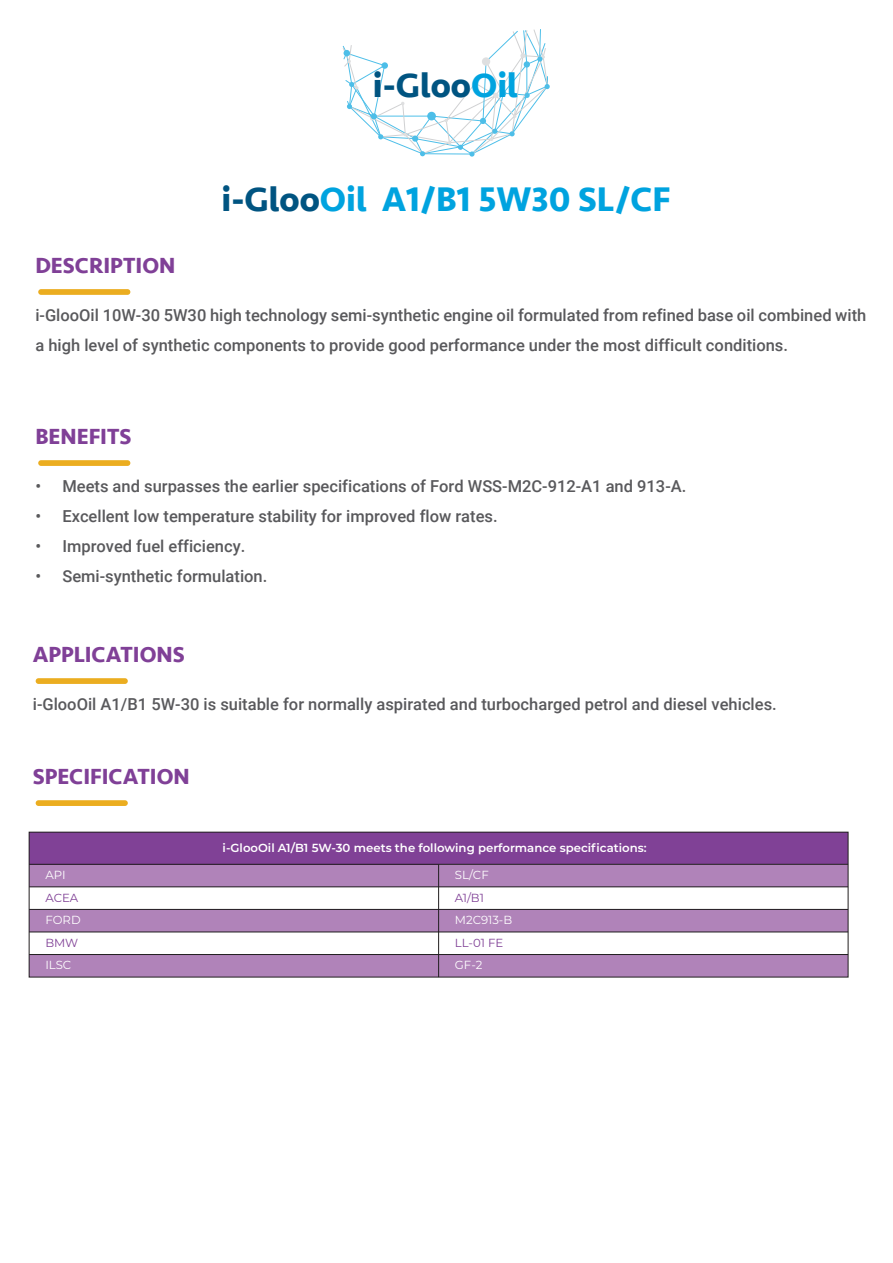
<style>
.page{position:relative;width:893px;height:1263px;background:#fff}
.page>*{position:absolute;margin:0;border:0;box-sizing:border-box;transform-origin:0 0}
.t1{font:700 35.1px "Seravek";color:#00a3df}
.t2{font:700 35.1px "Seravek";color:#005481}
.t3{font:700 22.5px "Seravek";color:#804097}
.t4{font:500 16.5px/30px "Roboto";color:#59595c}
.t5{font:600 11.7px "Montserrat";color:#fff}
.t6{font:11.7px "Montserrat";color:#fff}
.t7{font:11.7px "Montserrat";color:#804196}
.s1{color:#00a3df}
.s2{color:#005481}
</style>
<div class="page">
<svg style="left:343px;top:29px;width:207px;height:128px"></svg>
<div style="left:427px;top:112px;width:9px;height:8px;background:#4dbee8;border-radius:50%"></div>
<div style="left:38px;top:289px;width:92px;height:6px;background:#ebad20;border-radius:3px"></div>
<div style="left:38px;top:460px;width:92px;height:6px;background:#ebad20;border-radius:3px"></div>
<div style="left:36px;top:678px;width:92px;height:6px;background:#ebad20;border-radius:3px"></div>
<div style="left:36px;top:800px;width:92px;height:6px;background:#ebad20;border-radius:3px"></div>
<div style="left:29px;top:864px;width:410px;height:23px;background:#b083b9"></div>
<div style="left:29px;top:909px;width:410px;height:23px;background:#b083b9"></div>
<div style="left:29px;top:954px;width:410px;height:23px;background:#b083b9"></div>
<div style="left:439px;top:954px;width:409px;height:23px;background:#b083b9"></div>
<div style="left:29px;top:832px;width:819px;height:32px;background:#804196"></div>
<div style="left:439px;top:864px;width:409px;height:23px;background:#b083b9"></div>
<div style="left:439px;top:909px;width:409px;height:23px;background:#b083b9"></div>
<hr style="left:29px;top:864px;width:819px;height:1px;background:#211e1f">
<hr style="left:29px;top:886px;width:819px;height:1px;background:#211e1f">
<hr style="left:29px;top:909px;width:819px;height:1px;background:#211e1f">
<hr style="left:29px;top:954px;width:819px;height:1px;background:#211e1f">
<hr style="left:29px;top:931px;width:819px;height:1px;background:#211e1f">
<div style="left:29px;top:832px;width:819px;height:145px;border:1px solid #211e1f"></div>
<hr style="left:438px;top:864px;width:1px;height:113px;background:#211e1f">
<h1 class="t2" style="left:373px;top:57px;width:146px">i-Gloo<span class="s1">Oil</span></h1>
<h1 class="t1" style="left:222px;top:171px;width:451px"><span class="s2">i-Gloo</span>Oil A1/B1 5W30 SL/CF</h1>
<h2 class="t3" style="left:35px;top:248px;width:142px">DESCRIPTION</h2>
<p class="t4" style="left:35px;top:300px;width:832px">i-GlooOil 10W-30 5W30 high technology semi-synthetic engine oil formulated from refined base oil combined with a high level of synthetic components to provide good performance under the most difficult conditions.</p>
<h2 class="t3" style="left:35px;top:419px;width:98px">BENEFITS</h2>
<p class="t4" style="left:35px;top:471px;width:652px">• Meets and surpasses the earlier specifications of Ford WSS-M2C-912-A1 and 913-A.</p>
<p class="t4" style="left:35px;top:501px;width:464px">• Excellent low temperature stability for improved flow rates.</p>
<p class="t4" style="left:35px;top:531px;width:212px">• Improved fuel efficiency.</p>
<p class="t4" style="left:35px;top:561px;width:234px">• Semi-synthetic formulation.</p>
<h2 class="t3" style="left:33px;top:637px;width:153px">APPLICATIONS</h2>
<p class="t4" style="left:33px;top:689px;width:745px">i-GlooOil A1/B1 5W-30 is suitable for normally aspirated and turbocharged petrol and diesel vehicles.</p>
<h2 class="t3" style="left:33px;top:759px;width:159px">SPECIFICATION</h2>
<p class="t6" style="left:45px;top:867px;width:22px">API</p>
<p class="t7" style="left:45px;top:889px;width:34px">ACEA</p>
<p class="t6" style="left:45px;top:912px;width:37px">FORD</p>
<p class="t5" style="left:223px;top:839px;width:425px">i-GlooOil A1/B1 5W-30 meets the following performance specifications:</p>
<p class="t6" style="left:455px;top:867px;width:35px">SL/CF</p>
<p class="t7" style="left:455px;top:889px;width:31px">A1/B1</p>
<p class="t6" style="left:455px;top:912px;width:59px">M2C913-B</p>
<p class="t7" style="left:45px;top:935px;width:34px">BMW</p>
<p class="t7" style="left:455px;top:935px;width:50px">LL-01 FE</p>
<p class="t6" style="left:45px;top:957px;width:27px">ILSC</p>
<p class="t6" style="left:455px;top:957px;width:29px">GF-2</p>
</div>
